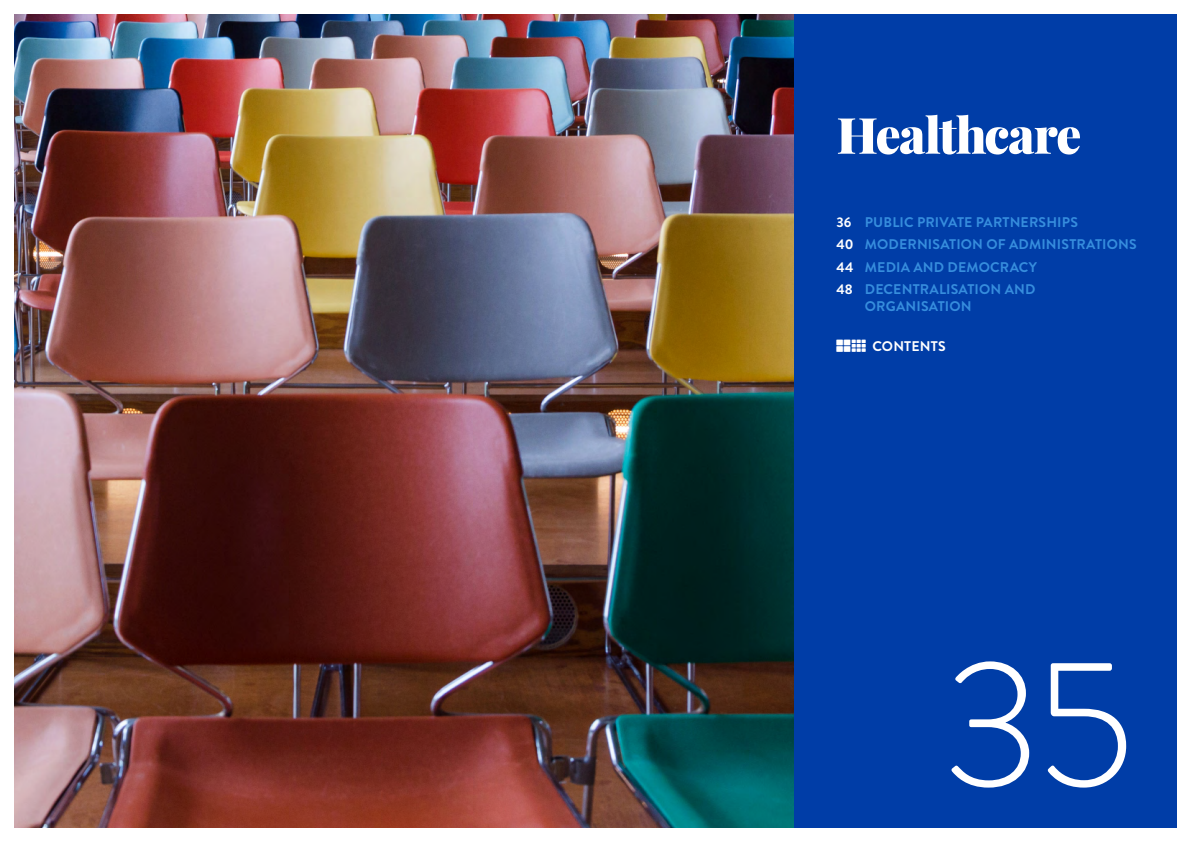
<style>
.page{position:relative;width:1191px;height:842px;background:#fff}
.page>*{position:absolute;margin:0;border:0;box-sizing:border-box;transform-origin:0 0}
.t1{font:300 180px "Brandon Grotesque";color:#fff}
.t2{font:900 50px "Playfair Display";letter-spacing:-.03em;color:#fff}
.t3{font:700 14px/22.5px "Brandon Grotesque";letter-spacing:.01em;color:#368ddd}
.t4{font:700 14px "Brandon Grotesque";letter-spacing:.005em;color:#fff}
.s1{color:#fff}
</style>
<div class="page">
<img style="left:14px;top:14px;width:780px;height:814px">
<div style="left:794px;top:14px;width:382px;height:814px;background:#003da7"></div>
<h2 class="t2" style="left:836px;top:103px;width:246px">Healthcare</h2>
<p class="t3" style="left:836px;top:211px;width:302px"><span class="s1">36</span> PUBLIC PRIVATE PARTNERSHIPS<br><span class="s1">40</span> MODERNISATION OF ADMINISTRATIONS<br><span class="s1">44</span> MEDIA AND DEMOCRACY<br><span class="s1">48</span> DECENTRALISATION AND</p>
<p class="t3" style="left:865px;top:295px;width:108px">ORGANISATION</p>
<p class="t4" style="left:872px;top:336px;width:75px">CONTENTS</p>
<h1 class="t1" style="left:942px;top:601px;width:193px">35</h1>
</div>
